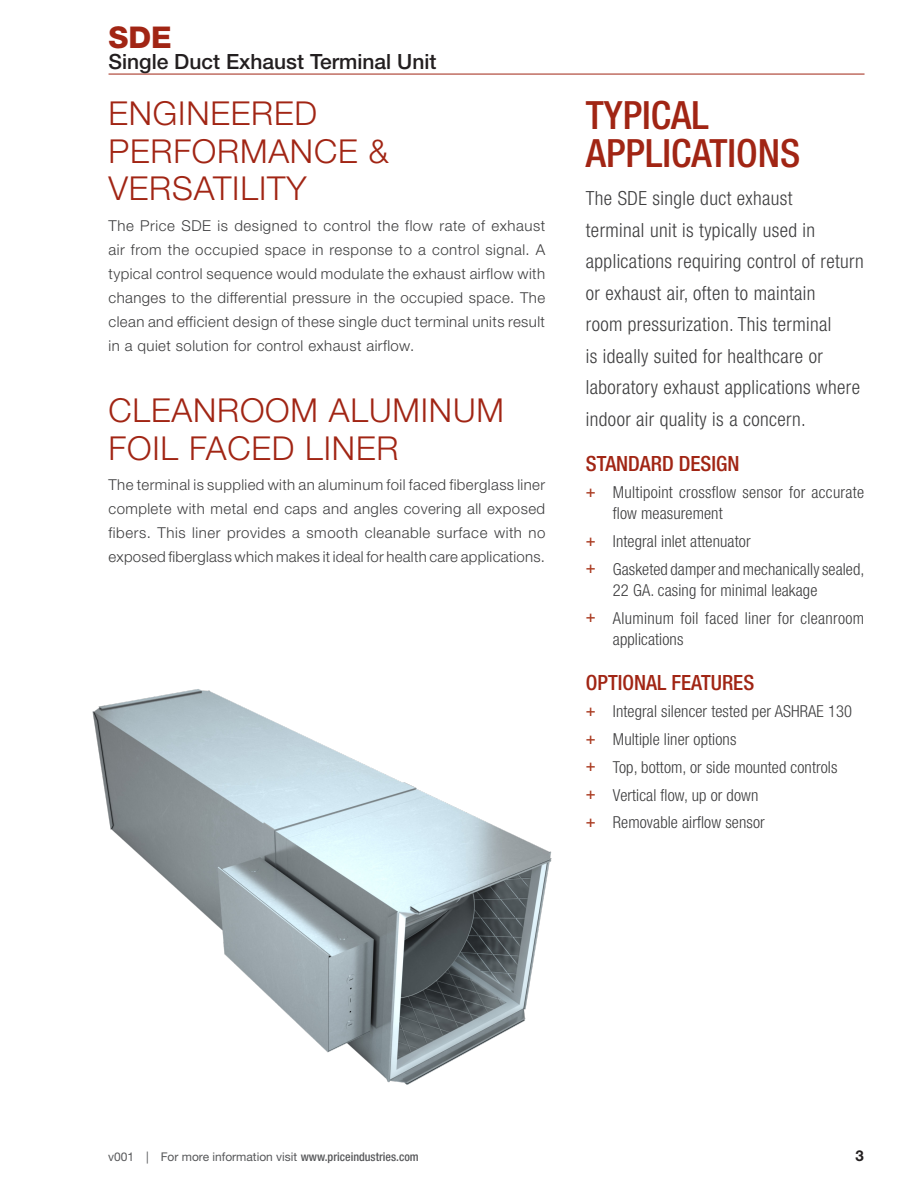
<style>
.page{position:relative;width:918px;height:1188px;background:#fff}
.page>*{position:absolute;margin:0;border:0;box-sizing:border-box;transform-origin:0 0}
.Sidebar_-_Heading_1{font:500 condensed 39px/37.5px "Helvetica Neue LT Std";color:#a12514}
.Special-Heading_2{font:300 33px/37.5px "Helvetica Neue LT Std";letter-spacing:.025em;color:#a12514}
.t1{font:800 30px "Helvetica Neue LT Std";color:#a12514}
.Sidebar_-_Heading_2{font:500 condensed 21px "Helvetica Neue LT Std";color:#a12514}
.t2{font:500 21px "Helvetica Neue LT Std";color:#231f20}
.Sidebar_-_Body_1{font:300 condensed 19.5px/31.5px "Helvetica Neue LT Std";letter-spacing:.02em;color:#3e3e3f}
.t3{font:300 condensed 16.5px/21px "Helvetica Neue LT Std";letter-spacing:.005em;color:#3e3e3f}
.Special-Body{font:300 15px/24px "Helvetica Neue LT Std";letter-spacing:.02em;color:#3e3e3f;text-align:justify}
.t4{font:700 15px "Helvetica Neue LT Std";color:#231f20}
.t5{font:12px "Helvetica Neue LT Std";color:#57585a}
.s1{font-weight:500;color:#aa3b21}
.s2{font-weight:500;font-stretch:condensed}
</style>
<div class="page">
<img style="left:92px;top:689px;width:460px;height:396px">
<hr style="left:109px;top:74px;width:756px;height:1px;background:#a12514">
<h3 class="t1" style="left:109px;top:20px;width:65px">SDE</h3>
<h3 class="t2" style="left:109px;top:49px;width:329px">Single Duct Exhaust Terminal Unit</h3>
<p class="Special-Heading_2" style="left:109px;top:94px;width:282px">ENGINEERED<br>PERFORMANCE &amp;<br>VERSATILITY</p>
<p class="Special-Body" style="left:109px;top:213px;width:438px">The Price SDE is designed to control the flow rate of exhaust air from the occupied space in response to a control signal. A typical control sequence would modulate the exhaust airflow with changes to the differential pressure in the occupied space. The clean and efficient design of these single duct terminal units result in a quiet solution for control exhaust airflow.</p>
<p class="Special-Heading_2" style="left:109px;top:391px;width:397px">CLEANROOM ALUMINUM<br>FOIL FACED LINER</p>
<p class="Special-Body" style="left:109px;top:473px;width:439px">The terminal is supplied with an aluminum foil faced fiberglass liner complete with metal end caps and angles covering all exposed fibers. This liner provides a smooth cleanable surface with no exposed fiberglass which makes it ideal for health care applications.</p>
<p class="Sidebar_-_Heading_1" style="left:586px;top:96px;width:216px">TYPICAL<br>APPLICATIONS</p>
<p class="Sidebar_-_Body_1" style="left:586px;top:182px;width:279px">The SDE single duct exhaust<br>terminal unit is typically used in applications requiring control of return or exhaust air, often to maintain<br>room pressurization. This terminal<br>is ideally suited for healthcare or laboratory exhaust applications where indoor air quality is a concern.</p>
<p class="Sidebar_-_Heading_2" style="left:586px;top:451px;width:155px">STANDARD DESIGN</p>
<p class="t3" style="left:613px;top:482px;width:253px;text-indent:-27px"><span class="s1">+</span> Multipoint crossflow sensor for accurate flow measurement</p>
<p class="t3" style="left:586px;top:531px;width:166px"><span class="s1">+</span> Integral inlet attenuator</p>
<p class="t3" style="left:613px;top:558px;width:253px;text-indent:-27px"><span class="s1">+</span> Gasketed damper and mechanically sealed,<br>22 GA. casing for minimal leakage</p>
<p class="t3" style="left:613px;top:607px;width:253px;text-indent:-27px"><span class="s1">+</span> Aluminum foil faced liner for cleanroom applications</p>
<p class="Sidebar_-_Heading_2" style="left:586px;top:670px;width:170px">OPTIONAL FEATURES</p>
<p class="t3" style="left:586px;top:701px;width:268px"><span class="s1">+</span> Integral silencer tested per ASHRAE 130</p>
<p class="t3" style="left:586px;top:729px;width:152px"><span class="s1">+</span> Multiple liner options</p>
<p class="t3" style="left:586px;top:756px;width:253px"><span class="s1">+</span> Top, bottom, or side mounted controls</p>
<p class="t3" style="left:586px;top:784px;width:174px"><span class="s1">+</span> Vertical flow, up or down</p>
<p class="t3" style="left:586px;top:812px;width:180px"><span class="s1">+</span> Removable airflow sensor</p>
<p class="t5" style="left:108px;top:1150px;width:312px">v001 | For more information visit <span class="s2">www.priceindustries.com</span></p>
<p class="t4" style="left:856px;top:1146px;width:10px">3</p>
</div>
